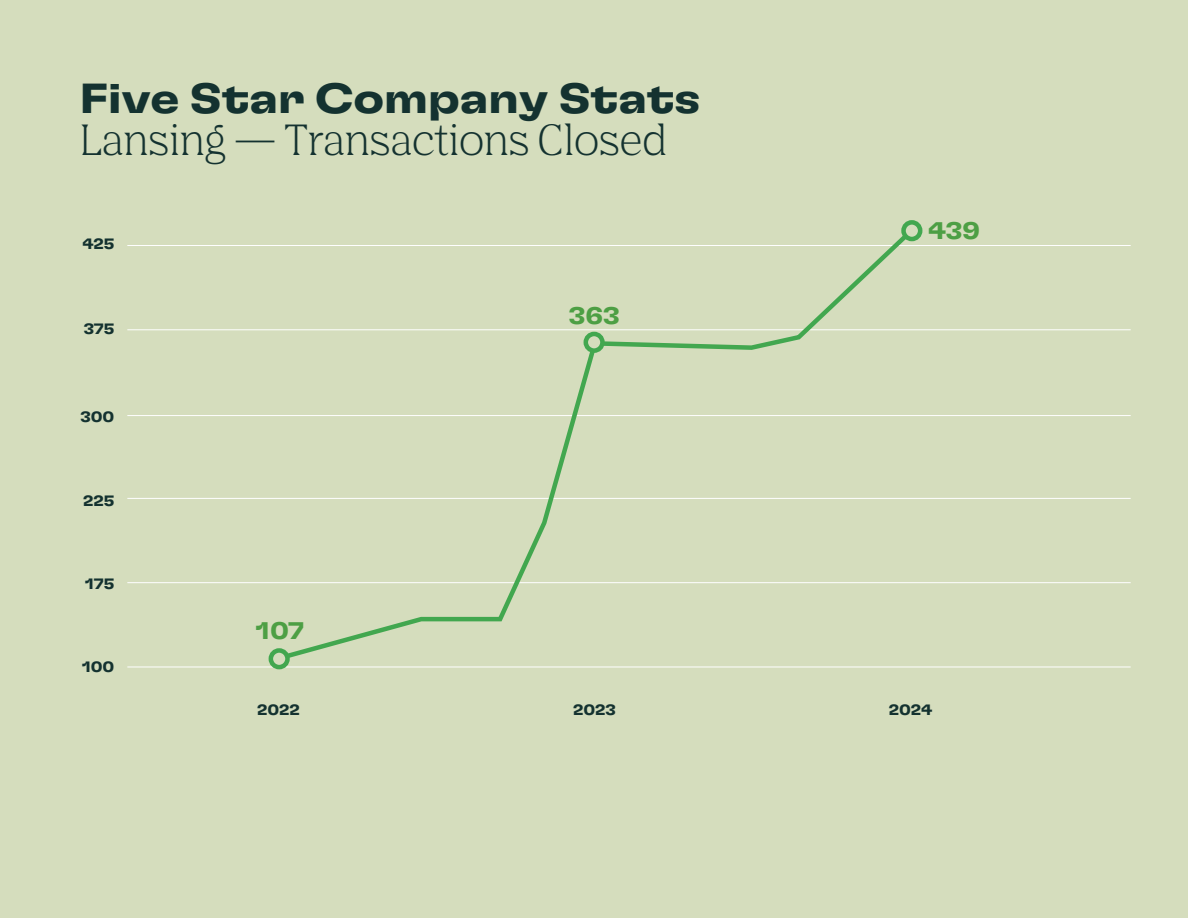
<style>
.page{position:relative;width:1188px;height:918px;background:#d5ddbd}
.page>*{position:absolute;margin:0;border:0;box-sizing:border-box;transform-origin:0 0}
.t1{font:300 42px "Nib Pro";letter-spacing:-.01em;color:#143230}
.t2{font:700 expanded 42px "GT Flexa";letter-spacing:-.01em;color:#143230}
.t3{font:700 expanded 24px "GT Flexa";color:#4d9f44}
.t4{font:700 expanded 15px "GT Flexa";color:#143230}
</style>
<div class="page">
<hr style="left:127px;top:667px;width:1004px;height:1px;background:#fff">
<hr style="left:127px;top:582px;width:1004px;height:1px;background:#fff">
<hr style="left:127px;top:498px;width:1004px;height:1px;background:#fff">
<hr style="left:127px;top:415px;width:1004px;height:1px;background:#fff">
<hr style="left:127px;top:245px;width:1004px;height:1px;background:#fff">
<hr style="left:127px;top:329px;width:1004px;height:1px;background:#fff">
<svg style="left:270px;top:236px;width:648px;height:429px"></svg>
<svg style="left:271px;top:650px;width:17px;height:17px"></svg>
<div style="left:269px;top:648px;width:21px;height:21px;border:4px solid #42a74f;border-radius:50%"></div>
<svg style="left:586px;top:334px;width:16px;height:17px"></svg>
<div style="left:584px;top:332px;width:21px;height:21px;border:4px solid #42a74f;border-radius:50%"></div>
<svg style="left:904px;top:222px;width:16px;height:17px"></svg>
<div style="left:901px;top:220px;width:21px;height:21px;border:4px solid #42a74f;border-radius:50%"></div>
<h1 class="t2" style="left:80px;top:72px;width:623px">Five Star Company Stats</h1>
<h1 class="t1" style="left:80px;top:111px;width:589px">Lansing — Transactions Closed</h1>
<p class="t4" style="left:83px;top:235px;width:33px">425</p>
<p class="t4" style="left:84px;top:319px;width:32px">375</p>
<p class="t4" style="left:80px;top:407px;width:35px">300</p>
<p class="t4" style="left:83px;top:492px;width:33px">225</p>
<p class="t4" style="left:85px;top:575px;width:31px">175</p>
<p class="t4" style="left:82px;top:657px;width:34px">100</p>
<h2 class="t3" style="left:256px;top:615px;width:50px">107</h2>
<h2 class="t3" style="left:569px;top:301px;width:53px">363</h2>
<h2 class="t3" style="left:928px;top:216px;width:54px">439</h2>
<p class="t4" style="left:257px;top:700px;width:44px">2022</p>
<p class="t4" style="left:573px;top:700px;width:44px">2023</p>
<p class="t4" style="left:889px;top:700px;width:45px">2024</p>
</div>
